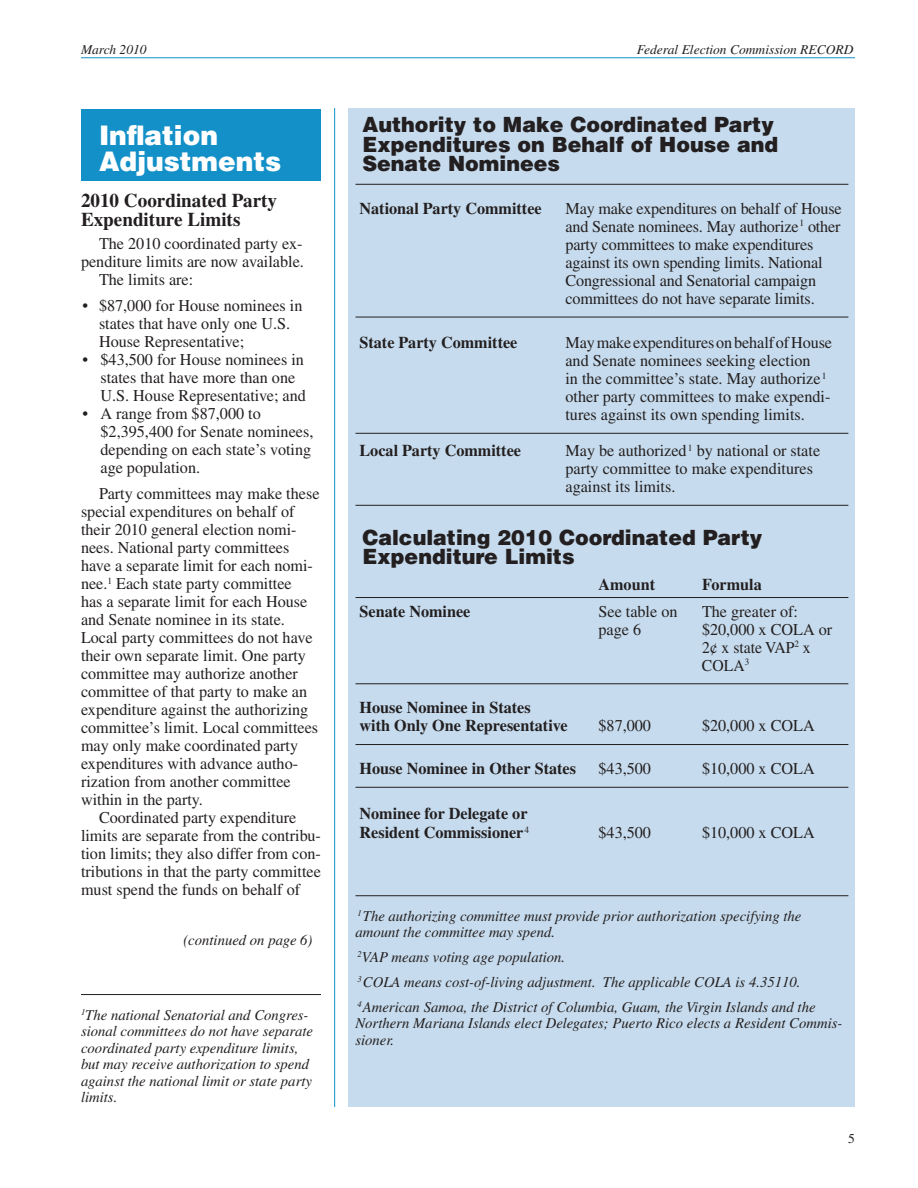
<style>
.page{position:relative;width:918px;height:1188px;background:#fff}
.page>*{position:absolute;margin:0;border:0;box-sizing:border-box;transform-origin:0 0}
.t1{font:900 27px/25.5px "Helvetica LT Std";color:#fff}
.t2{font:900 21px/19.5px "Helvetica LT Std";color:#231f20}
.t3{font:700 19.5px/19.5px "Times LT Std";color:#231f20}
.t4{font:16.5px/18px "Times LT Std";color:#231f20}
.t5{font:700 16.5px/18px "Times LT Std";color:#231f20}
.t6{font:italic 15px/16.5px "Times LT Std";color:#231f20}
.t7{font:italic 13.5px "Times LT Std";color:#231f20}
.t8{font:13.5px "Times LT Std";color:#231f20}
</style>
<div class="page">
<hr style="left:81px;top:57px;width:774px;height:1px;background:#1490c8">
<div style="left:348px;top:108px;width:507px;height:999px;background:#c6dbed"></div>
<hr style="left:356px;top:184px;width:492px;height:1px;background:#231f20">
<hr style="left:356px;top:317px;width:492px;height:1px;background:#231f20">
<hr style="left:356px;top:433px;width:492px;height:1px;background:#231f20">
<hr style="left:356px;top:505px;width:492px;height:1px;background:#231f20">
<hr style="left:356px;top:597px;width:492px;height:1px;background:#231f20">
<hr style="left:356px;top:683px;width:492px;height:1px;background:#231f20">
<hr style="left:356px;top:744px;width:492px;height:1px;background:#231f20">
<hr style="left:356px;top:787px;width:492px;height:1px;background:#231f20">
<hr style="left:356px;top:895px;width:492px;height:1px;background:#231f20">
<hr style="left:81px;top:994px;width:240px;height:1px;background:#231f20">
<div style="left:81px;top:110px;width:240px;height:72px;background:#1490c8"></div>
<hr style="left:334px;top:108px;width:1px;height:999px;background:#1490c8">
<p class="t7" style="left:81px;top:42px;width:67px">March 2010</p>
<p class="t7" style="left:637px;top:42px;width:218px">Federal Election Commission RECORD</p>
<h1 class="t1" style="left:99px;top:122px;width:184px">Inflation<br>Adjustments</h1>
<p class="t3" style="left:81px;top:190px;width:198px">2010 Coordinated Party<br>Expenditure Limits</p>
<p class="t4" style="left:99px;top:234px;width:205px">The 2010 coordinated party ex-</p>
<p class="t4" style="left:81px;top:252px;width:224px">penditure limits are now available.</p>
<p class="t4" style="left:99px;top:270px;width:96px">The limits are:</p>
<p class="t4" style="left:99px;top:296px;width:205px;text-indent:-16px">• $87,000 for House nominees in states that have only one U.S.<br>House Representative;</p>
<p class="t4" style="left:101px;top:350px;width:207px;text-indent:-18px">• $43,500 for House nominees in states that have more than one<br>U.S. House Representative; and</p>
<p class="t4" style="left:101px;top:404px;width:214px;text-indent:-18px">• A range from $87,000 to $2,395,400 for Senate nominees, depending on each state’s voting age population.</p>
<p class="t4" style="left:81px;top:485px;width:240px;text-indent:18px">Party committees may make these special expenditures on behalf of their 2010 general election nomi&shy;nees. National party committees have a separate limit for each nomi&shy;nee.<sup>1</sup> Each state party committee<br>has a separate limit for each House and Senate nominee in its state.<br>Local party committees do not have their own separate limit. One party committee may authorize another committee of that party to make an expenditure against the authorizing committee’s limit. Local committees may only make coordinated party expenditures with advance autho&shy;rization from another committee within in the party.</p>
<p class="t4" style="left:81px;top:809px;width:241px;text-indent:18px">Coordinated party expenditure limits are separate from the contribu&shy;tion limits; they also differ from con&shy;tributions in that the party committee must spend the funds on behalf of</p>
<p class="t6" style="left:183px;top:932px;width:131px">(continued on page 6)</p>
<p class="t6" style="left:81px;top:1007px;width:234px"><sup>1</sup>The national Senatorial and Congres&shy;sional committees do not have separate coordinated party expenditure limits, but may receive authorization to spend against the national limit or state party limits.</p>
<p class="t2" style="left:362px;top:114px;width:417px">Authority to Make Coordinated Party<br>Expenditures on Behalf of House and<br>Senate Nominees</p>
<p class="t5" style="left:360px;top:199px;width:184px">National Party Committee</p>
<p class="t4" style="left:565px;top:199px;width:278px">May make expenditures on behalf of House and Senate nominees. May authorize<sup>1</sup> other party committees to make expenditures against its own spending limits. National Congressional and Senatorial campaign committees do not have separate limits.</p>
<p class="t5" style="left:360px;top:333px;width:159px">State Party Committee</p>
<p class="t4" style="left:565px;top:333px;width:268px">May make expenditures on behalf of House and Senate nominees seeking election<br>in the committee’s state. May authorize <sup>1 </sup>other party committees to make expendi&shy;tures against its own spending limits.</p>
<p class="t5" style="left:360px;top:441px;width:163px">Local Party Committee</p>
<p class="t4" style="left:566px;top:441px;width:256px">May be authorized<sup>1</sup> by national or state party committee to make expenditures against its limits.</p>
<p class="t2" style="left:362px;top:527px;width:402px">Calculating 2010 Coordinated Party<br>Expenditure Limits</p>
<p class="t5" style="left:599px;top:575px;width:58px">Amount</p>
<p class="t5" style="left:702px;top:575px;width:61px">Formula</p>
<p class="t5" style="left:360px;top:602px;width:112px">Senate Nominee</p>
<p class="t4" style="left:599px;top:602px;width:81px">See table on</p>
<p class="t4" style="left:702px;top:602px;width:98px">The greater of:</p>
<p class="t4" style="left:599px;top:620px;width:44px">page 6</p>
<p class="t4" style="left:702px;top:620px;width:132px">$20,000 x COLA or<br>2¢ x state VAP<sup>2</sup> x<br>COLA<sup>3</sup></p>
<p class="t5" style="left:360px;top:698px;width:210px">House Nominee in States<br>with Only One Representative</p>
<p class="t4" style="left:599px;top:717px;width:54px">$87,000</p>
<p class="t4" style="left:702px;top:717px;width:114px">$20,000 x COLA</p>
<p class="t5" style="left:360px;top:759px;width:218px">House Nominee in Other States</p>
<p class="t4" style="left:599px;top:759px;width:54px">$43,500</p>
<p class="t4" style="left:702px;top:759px;width:114px">$10,000 x COLA</p>
<p class="t5" style="left:360px;top:803px;width:171px;line-height:19.8px">Nominee for Delegate or<br>Resident Commissioner<sup>4</sup></p>
<p class="t4" style="left:598px;top:824px;width:54px">$43,500</p>
<p class="t4" style="left:702px;top:824px;width:114px">$10,000 x COLA</p>
<p class="t6" style="left:355px;top:908px;width:447px"><sup>1</sup>The authorizing committee must provide prior authorization specifying the amount the committee may spend.</p>
<p class="t6" style="left:358px;top:945px;width:459px;line-height:24.8px"><sup>2</sup>VAP means voting age population.<br><sup>3</sup>COLA means cost-of-living adjustment. The applicable COLA is 4.35110.<br><sup>4</sup>American Samoa, the District of Columbia, Guam, the Virgin Islands and the</p>
<p class="t6" style="left:355px;top:1015px;width:488px">Northern Mariana Islands elect Delegates; Puerto Rico elects a Resident Commis&shy;sioner.</p>
<p class="t8" style="left:848px;top:1131px;width:8px">5</p>
</div>
